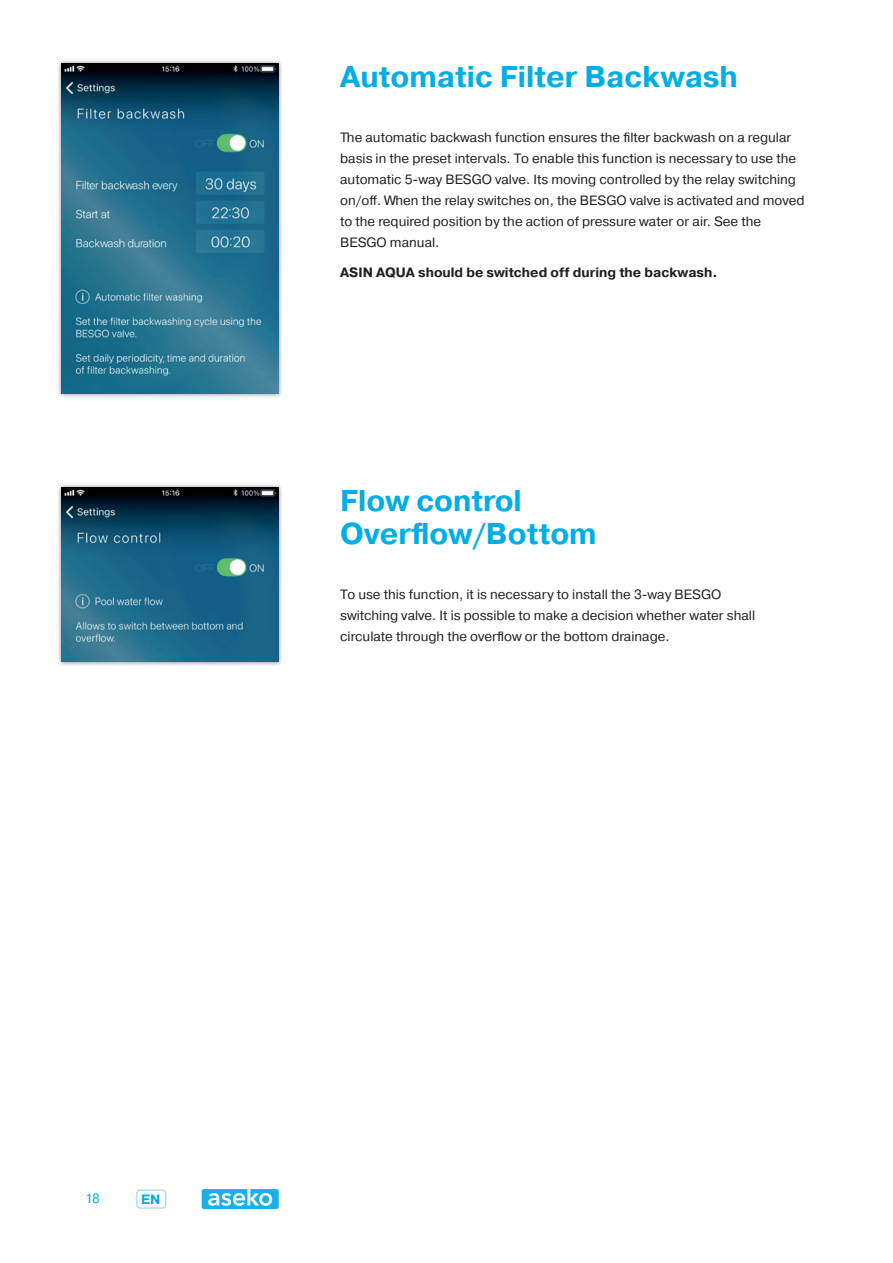
<style>
.page{position:relative;width:893px;height:1263px;background:#fff}
.page>*{position:absolute;margin:0;border:0;box-sizing:border-box;transform-origin:0 0}
.t1{font:700 30px/33px "Pragmatica";color:#00ade5}
.t2{font:13.5px/21px "Pragmatica";color:#231f20}
.t3{font:700 13.5px "Pragmatica";color:#231f20}
.t4{font:13.5px "Pragmatica";color:#00ade5}
.t5{font:700 13.5px "Pragmatica";color:#00ade5}
</style>
<div class="page">
<div style="left:136px;top:1189px;width:30px;height:20px;border:2px solid #b6dcef;border-radius:4px"></div>
<svg style="left:202px;top:1189px;width:77px;height:20px"></svg>
<div style="left:57px;top:59px;width:226px;height:339px;background:#231f20;opacity:.5"></div>
<img style="left:62px;top:64px;width:217px;height:329px">
<div style="left:57px;top:483px;width:226px;height:184px;background:#231f20;opacity:.5"></div>
<img style="left:62px;top:488px;width:217px;height:174px">
<h1 class="t1" style="left:340px;top:61px;width:399px">Automatic Filter Backwash</h1>
<p class="t2" style="left:340px;top:127px;width:466px">The automatic backwash function ensures the filter backwash on a regular basis in the preset intervals. To enable this function is necessary to use the automatic 5-way BESGO valve. Its moving controlled by the relay switching on/off. When the relay switches on, the BESGO valve is activated and moved to the required position by the action of pressure water or air. See the BESGO manual.</p>
<p class="t3" style="left:340px;top:263px;width:379px">ASIN AQUA should be switched off during the backwash.</p>
<h1 class="t1" style="left:340px;top:485px;width:258px">Flow control<br>Overflow/Bottom</h1>
<p class="t2" style="left:340px;top:584px;width:417px">To use this function, it is necessary to install the 3-way BESGO switching valve. It is possible to make a decision whether water shall circulate through the overflow or the bottom drainage.</p>
<p class="t4" style="left:85px;top:1190px;width:17px">18</p>
<p class="t5" style="left:141px;top:1190px;width:21px">EN</p>
</div>
